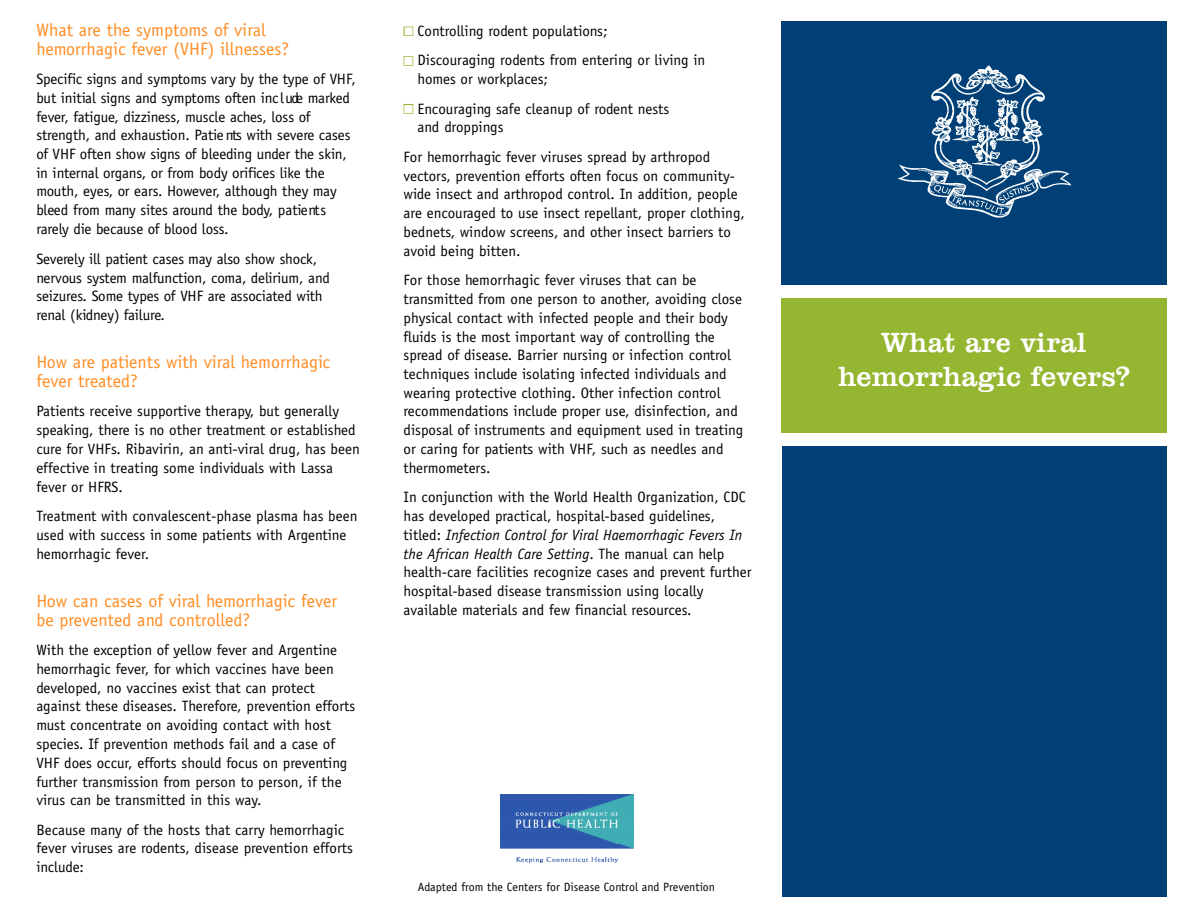
<style>
.page{position:relative;width:1188px;height:918px;background:#fff}
.page>*{position:absolute;margin:0;border:0;box-sizing:border-box;transform-origin:0 0}
.t1{font:28.5px/34.2px "Clarendon BT";color:#fff;text-align:center}
.t2{font:18px/18.8px "Officina Sans";color:#ff8c22}
.t3{font:15px/18.8px "Officina Sans";color:#000}
.t4{font:12px "Officina Sans";color:#000}
.s1{font-style:italic}
</style>
<div class="page">
<div style="left:782px;top:446px;width:385px;height:451px;background:#004076"></div>
<div style="left:782px;top:298px;width:385px;height:135px;background:#95b631"></div>
<div style="left:782px;top:21px;width:385px;height:263px;background:#004076"></div>
<img style="left:898px;top:65px;width:174px;height:153px">
<img style="left:501px;top:794px;width:132px;height:50px">
<img style="left:501px;top:844px;width:132px;height:18px">
<svg style="left:404px;top:56px;width:9px;height:10px"></svg>
<svg style="left:404px;top:104px;width:9px;height:10px"></svg>
<svg style="left:404px;top:27px;width:9px;height:9px"></svg>
<p class="t2" style="left:36px;top:22px;width:254px">What are the symptoms of viral hemorrhagic fever (VHF) illnesses?</p>
<p class="t3" style="left:36px;top:71px;width:321px">S p e cific sig ns and symptoms vary by the type of VHF, but initial sig ns and symptoms often inc l ude ma rke d fe v e r, fa tig u e, dizzine ss, muscle ache s, loss of<br>stre ngth, and ex h a u stion. Pa tie nts with severe cases of VHF often show sig ns of bleeding under the skin, in inte rnal org a ns, or from body orifices like the mouth, eyes, or ears. Ho w e v e r, although they ma y bleed from ma ny sites aro u nd the body, patie nt s<br>ra rely die because of blood loss.</p>
<p class="t3" style="left:36px;top:251px;width:295px">S e v e rely ill patie nt cases may also show sho ck , nervous system ma lfu nction, coma, delirium, and se izu re s. Some types of VHF are associated with re nal (kid ney) fa ilu re.</p>
<p class="t2" style="left:36px;top:354px;width:295px">How are patients with viral hemorrhagic fever treated?</p>
<p class="t3" style="left:36px;top:403px;width:325px">Patients receive supportive therapy, but generally speaking, there is no other treatment or established cure for VHFs. Ribavirin, an anti-viral drug, has been effective in treating some individuals with Lassa fever or HFRS.</p>
<p class="t3" style="left:36px;top:508px;width:323px">Treatment with convalescent-phase plasma has been used with success in some patients with Argentine hemorrhagic fever.</p>
<p class="t2" style="left:36px;top:593px;width:302px">How can cases of viral hemorrhagic fever be prevented and controlled?</p>
<p class="t3" style="left:36px;top:642px;width:321px">With the exception of yellow fever and Argentine hemorrhagic fever, for which vaccines have been developed, no vaccines exist that can protect against these diseases. Therefore, prevention efforts must concentrate on avoiding contact with host species. If prevention methods fail and a case of VHF does occur, efforts should focus on preventing further transmission from person to person, if the virus can be transmitted in this way.</p>
<p class="t3" style="left:36px;top:822px;width:318px">Because many of the hosts that carry hemorrhagic fever viruses are rodents, disease prevention efforts include:</p>
<p class="t3" style="left:418px;top:17px;width:289px;line-height:29.5px">Controlling rodent populations;<br>Discouraging rodents from entering or living in</p>
<p class="t3" style="left:418px;top:66px;width:253px;line-height:29.5px">homes or workplaces;<br>Encouraging safe cleanup of rodent nests</p>
<p class="t3" style="left:404px;top:114px;width:308px;line-height:29.5px;text-indent:14px">and droppings<br>For hemorrhagic fever viruses spread by arthropod</p>
<p class="t3" style="left:404px;top:167px;width:343px">vectors, prevention efforts often focus on community&shy;wide insect and arthropod control. In addition, people are encouraged to use insect repellant, proper clothing, bednets, window screens, and other insect barriers to avoid being bitten.</p>
<p class="t3" style="left:404px;top:272px;width:341px">For those hemorrhagic fever viruses that can be transmitted from one person to another, avoiding close physical contact with infected people and their body fluids is the most important way of controlling the spread of disease. Barrier nursing or infection control techniques include isolating infected individuals and wearing protective clothing. Other infection control recommendations include proper use, disinfection, and disposal of instruments and equipment used in treating or caring for patients with VHF, such as needles and thermometers.</p>
<p class="t3" style="left:404px;top:489px;width:350px">In conjunction with the World Health Organization, CDC has developed practical, hospital-based guidelines, titled: <span class="s1">Infection Control for Viral Haemorrhagic Fevers In the African Health Care Setting</span>. The manual can help health-care facilities recognize cases and prevent further hospital-based disease transmission using locally available materials and few financial resources.</p>
<p class="t4" style="left:418px;top:882px;width:298px">Adapted from the Centers for Disease Control and Prevention</p>
<h1 class="t1" style="left:838px;top:328px;width:294px">What are viral hemorrhagic fevers?</h1>
</div>
